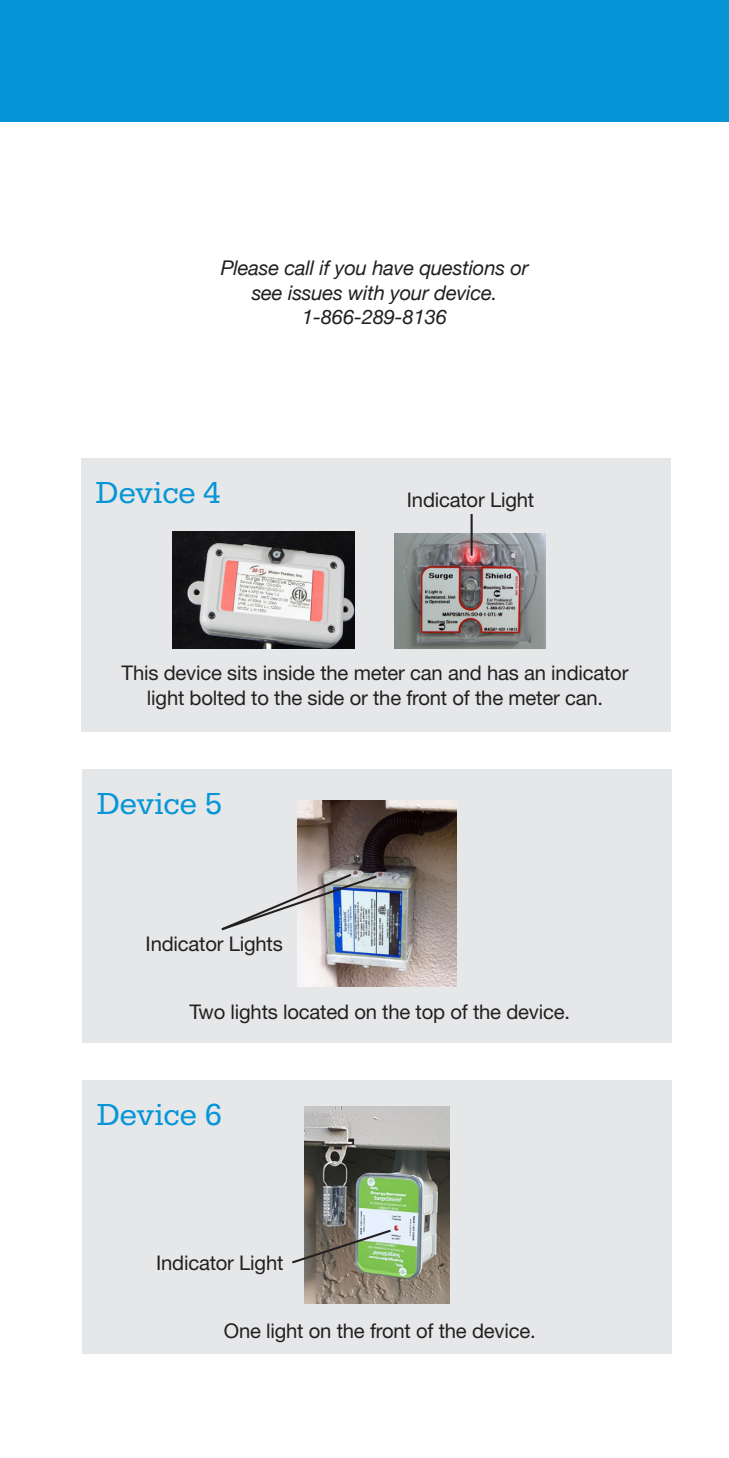
<style>
.page{position:relative;width:729px;height:1458px;background:#fff}
.page>*{position:absolute;margin:0;border:0;box-sizing:border-box;transform-origin:0 0}
.t1{font:31.5px "Serifa";color:#0696d7}
.t2{font:20.25px/24.8px "Helvetica Neue";letter-spacing:-.01em;color:#231f20;text-align:center}
.t3{font:italic 20.25px/24.3px "Helvetica Neue";letter-spacing:-.01em;color:#231f20;text-align:center}
</style>
<div class="page">
<div style="left:0;top:0;width:729px;height:122px;background:#0696d7"></div>
<div style="left:81px;top:458px;width:590px;height:274px;background:#e6e7e9"></div>
<img style="left:172px;top:532px;width:182px;height:117px">
<img style="left:395px;top:533px;width:150px;height:116px">
<hr style="left:471px;top:514px;width:2px;height:42px;background:#231f20">
<div style="left:82px;top:769px;width:590px;height:274px;background:#e6e7e9"></div>
<img style="left:298px;top:801px;width:158px;height:186px">
<svg style="left:221px;top:872px;width:158px;height:60px"></svg>
<div style="left:82px;top:1080px;width:590px;height:274px;background:#e6e7e9"></div>
<img style="left:305px;top:1106px;width:144px;height:198px">
<svg style="left:292px;top:1228px;width:101px;height:37px;background:#8c957d"></svg>
<p class="t3" style="left:221px;top:257px;width:309px">Please call if you have questions or see issues with your device.</p>
<p class="t3" style="left:302px;top:306px;width:146px">1-866-289-8136</p>
<p class="t1" style="left:96px;top:475px;width:127px">Device 4</p>
<p class="t2" style="left:407px;top:487px;width:129px">Indicator Light</p>
<p class="t2" style="left:122px;top:660px;width:508px">This device sits inside the meter can and has an indicator light bolted to the side or the front of the meter can.</p>
<p class="t1" style="left:97px;top:786px;width:127px">Device 5</p>
<p class="t2" style="left:146px;top:931px;width:139px">Indicator Lights</p>
<p class="t2" style="left:189px;top:1000px;width:382px">Two lights located on the top of the device.</p>
<p class="t1" style="left:97px;top:1097px;width:127px">Device 6</p>
<p class="t2" style="left:156px;top:1250px;width:129px">Indicator Light</p>
<p class="t2" style="left:224px;top:1319px;width:313px">One light on the front of the device.</p>
</div>
